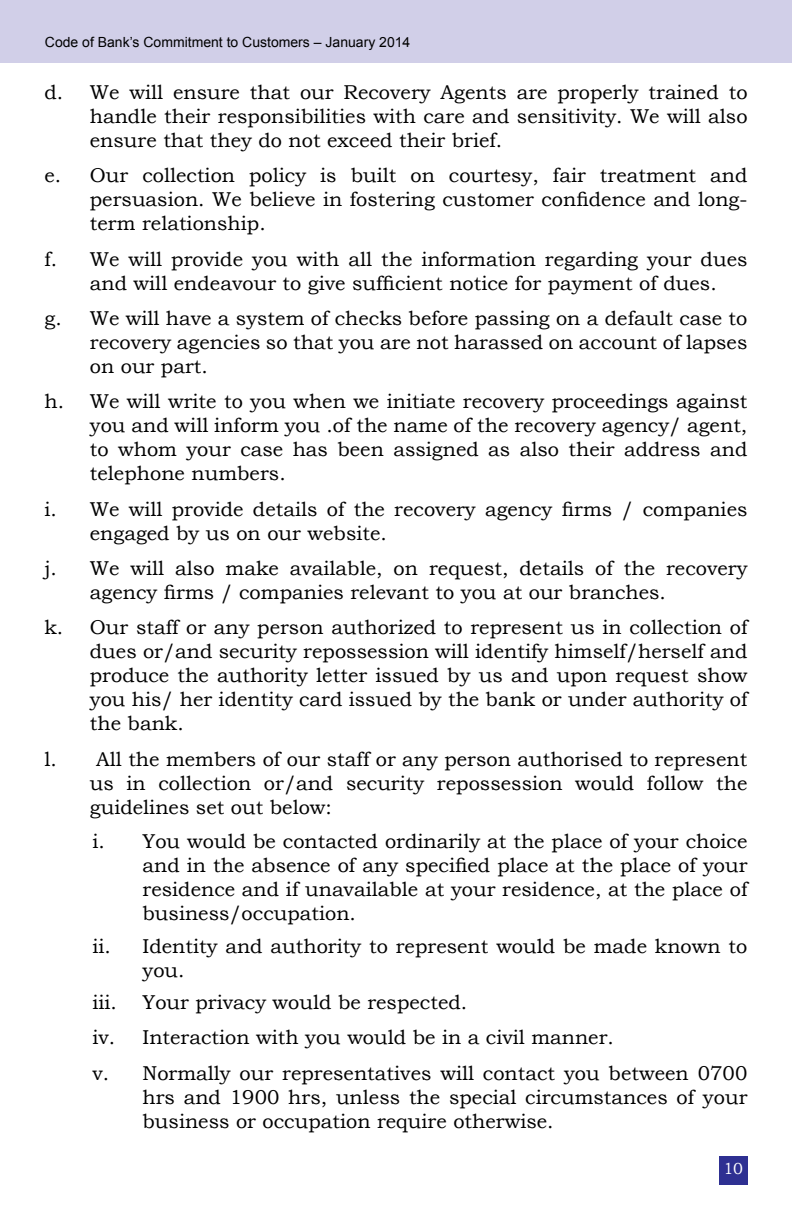
<style>
.page{position:relative;width:792px;height:1224px;background:#fff}
.page>*{position:absolute;margin:0;border:0;box-sizing:border-box;transform-origin:0 0}
.t1{font:20px/24px "Bookman Old Style";color:#000;text-align:justify}
.t2{font:16px "Bookman Old Style";color:#fff}
.t3{font:14px "Arial";color:#000}
</style>
<div class="page">
<div style="left:0;top:0;width:792px;height:62px;background:#d1cfe8"></div>
<div style="left:719px;top:1156px;width:28px;height:28px;background:#2e3092"></div>
<p class="t3" style="left:45px;top:33px;width:367px">Code of Bank’s Commitment to Customers – January 2014</p>
<p class="t1" style="left:90px;top:80px;width:659px;text-indent:-45px">d. We will ensure that our Recovery Agents are properly trained to handle their responsibilities with care and sensitivity. We will also ensure that they do not exceed their brief.</p>
<p class="t1" style="left:90px;top:164px;width:659px;text-indent:-45px">e. Our collection policy is built on courtesy, fair treatment and persuasion. We believe in fostering customer confidence and long&shy;term relationship.</p>
<p class="t1" style="left:90px;top:247px;width:659px;text-indent:-45px">f. We will provide you with all the information regarding your dues and will endeavour to give sufficient notice for payment of dues.</p>
<p class="t1" style="left:90px;top:306px;width:659px;text-indent:-45px">g. We will have a system of checks before passing on a default case to recovery agencies so that you are not harassed on account of lapses on our part.</p>
<p class="t1" style="left:90px;top:390px;width:659px;text-indent:-45px">h. We will write to you when we initiate recovery proceedings against you and will inform you .of the name of the recovery agency/ agent, to whom your case has been assigned as also their address and telephone numbers.</p>
<p class="t1" style="left:90px;top:497px;width:659px;text-indent:-45px">i. We will provide details of the recovery agency firms / companies engaged by us on our website.</p>
<p class="t1" style="left:90px;top:556px;width:659px;text-indent:-45px">j. We will also make available, on request, details of the recovery agency firms / companies relevant to you at our branches.</p>
<p class="t1" style="left:90px;top:616px;width:659px;text-indent:-45px">k. Our staff or any person authorized to represent us in collection of dues or/and security repossession will identify himself/herself and produce the authority letter issued by us and upon request show you his/ her identity card issued by the bank or under authority of the bank.</p>
<p class="t1" style="left:90px;top:747px;width:659px;text-indent:-45px">l. All the members of our staff or any person authorised to represent us in collection or/and security repossession would follow the guidelines set out below:</p>
<p class="t1" style="left:143px;top:829px;width:607px;text-indent:-50px">i. You would be contacted ordinarily at the place of your choice and in the absence of any specified place at the place of your residence and if unavailable at your residence, at the place of business/occupation.</p>
<p class="t1" style="left:143px;top:934px;width:606px;text-indent:-50px">ii. Identity and authority to represent would be made known to you.</p>
<p class="t1" style="left:93px;top:990px;width:26px">iii.</p>
<p class="t1" style="left:93px;top:985px;width:656px;line-height:35.4px;text-align:left;text-indent:50px">Your privacy would be respected.<br>iv. Interaction with you would be in a civil manner.<br>v. Normally our representatives will contact you between 0700</p>
<p class="t1" style="left:143px;top:1085px;width:606px">hrs and 1900 hrs, unless the special circumstances of your business or occupation require otherwise.</p>
<p class="t2" style="left:723px;top:1159px;width:21px">10</p>
</div>
